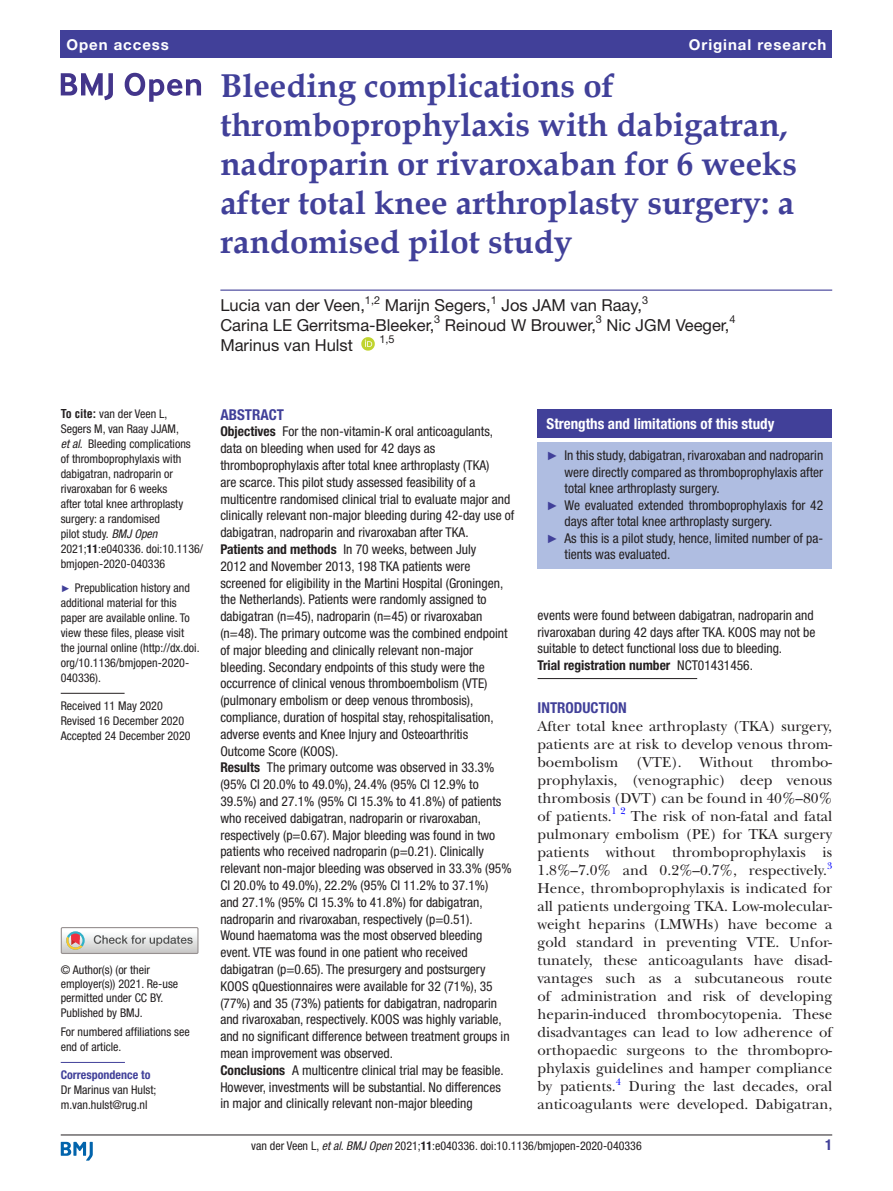
<style>
.page{position:relative;width:893px;height:1191px;background:#fff}
.page>*{position:absolute;margin:0;border:0;box-sizing:border-box;transform-origin:0 0}
.t1{font:700 33px/39px "Book Antiqua";color:#414099}
.t2{font:16.5px "Helvetica Neue LT Std";color:#231f20}
.t3{font:15px/18px "New Baskerville";color:#231f20;text-align:justify}
.t4{font:700 condensed 15px "Helvetica Neue LT Std";color:#fff}
.t5{font:700 15px "Helvetica Neue LT Std";letter-spacing:.065em;color:#fff}
.t6{font:700 condensed 15px "Helvetica Neue LT Std";color:#414099}
.t7{font:condensed 13.5px/16.8px "Helvetica Neue LT Std";color:#231f20}
.t8{font:condensed 12px/15px "Helvetica Neue LT Std";color:#231f20}
.t9{font:700 condensed 12px "Helvetica Neue LT Std";color:#414099}
.t10{font:10.95px "Helvetica Neue LT Std";color:#231f20}
.t11{font:9.9px "New Baskerville";color:#00f}
.s1{font-family:"Helvetica LT Std";font-weight:700}
.s2{font-style:italic}
.s3{font-weight:700}
.s4{font-family:"Arial";font-stretch:normal;font-size:9.75px;color:#414099}
.s5{font-family:"Arial";font-stretch:normal;font-size:12px;color:#414099}
</style>
<div class="page">
<hr style="left:61px;top:1134px;width:771px;height:1px;background:#231f20">
<svg style="left:61px;top:1141px;width:32px;height:19px"></svg>
<div style="left:61px;top:31px;width:771px;height:27px;background:#414099"></div>
<hr style="left:220px;top:289px;width:612px;height:2px;background:#414099">
<svg style="left:361px;top:337px;width:14px;height:14px"></svg>
<hr style="left:61px;top:693px;width:64px;height:1px;background:#231f20">
<hr style="left:61px;top:1062px;width:64px;height:1px;background:#414099">
<svg style="left:61px;top:73px;width:52px;height:27px"></svg>
<svg style="left:125px;top:73px;width:76px;height:29px"></svg>
<div style="left:61px;top:927px;width:138px;height:27px;border:1px solid #969090"></div>
<svg style="left:61px;top:927px;width:137px;height:26px"></svg>
<hr style="left:538px;top:678px;width:159px;height:1px;background:#231f20">
<div style="left:538px;top:409px;width:294px;height:29px;background:#414099"></div>
<div style="left:538px;top:442px;width:294px;height:126px;background:#afbde1"></div>
<p class="t5" style="left:66px;top:35px;width:104px">Open access</p>
<p class="t5" style="left:689px;top:35px;width:139px">Original research</p>
<h1 class="t1" style="left:220px;top:66px;width:578px">Bleeding complications of thromboprophylaxis with dabigatran, nadroparin or rivaroxaban for 6 weeks after total knee arthroplasty surgery: a randomised pilot study</h1>
<p class="t2" style="left:220px;top:296px;width:146px">Lucia van der Veen,</p>
<p class="t10" style="left:365px;top:293px;width:17px">1,2</p>
<p class="t2" style="left:385px;top:296px;width:108px">Marijn Segers,</p>
<p class="t10" style="left:491px;top:293px;width:8px">1</p>
<p class="t2" style="left:501px;top:296px;width:142px">Jos JAM van Raay,</p>
<p class="t10" style="left:642px;top:293px;width:8px">3</p>
<p class="t2" style="left:220px;top:315px;width:215px">Carina LE Gerritsma-Bleeker,</p>
<p class="t10" style="left:434px;top:313px;width:8px">3</p>
<p class="t2" style="left:445px;top:315px;width:152px">Reinoud W Brouwer,</p>
<p class="t10" style="left:596px;top:313px;width:8px">3</p>
<p class="t2" style="left:607px;top:315px;width:124px">Nic JGM Veeger,</p>
<p class="t10" style="left:729px;top:313px;width:8px">4</p>
<p class="t2" style="left:220px;top:335px;width:134px">Marinus van Hulst</p>
<p class="t10" style="left:379px;top:333px;width:17px">1,5</p>
<p class="t8" style="left:61px;top:406px;width:144px"><span class="s1">To cite:</span> van der Veen L,<br>Segers M, van Raay JJAM,<br><span class="s2">et al</span>. Bleeding complications<br>of thromboprophylaxis with dabigatran, nadroparin or rivaroxaban for 6 weeks<br>after total knee arthroplasty surgery: a randomised<br>pilot study. <span class="s2">BMJ Open<br></span>2021;<span class="s3">11</span>:e040336. doi:10.1136/ bmjopen-2020-040336</p>
<p class="t8" style="left:61px;top:580px;width:140px"><span class="s4">►</span> Prepublication history and additional material for this paper are available online. To view these files, please visit the journal online (http://dx.doi. org/10.1136/bmjopen-2020-<br>040336).</p>
<p class="t8" style="left:61px;top:698px;width:131px">Received 11 May 2020<br>Revised 16 December 2020<br>Accepted 24 December 2020</p>
<p class="t8" style="left:61px;top:962px;width:119px;line-height:14.4px">© Author(s) (or their employer(s)) 2021. Re-use permitted under CC BY.<br>Published by BMJ.</p>
<p class="t8" style="left:61px;top:1024px;width:130px">For numbered affiliations see end of article.</p>
<p class="t9" style="left:61px;top:1067px;width:91px">Correspondence to</p>
<p class="t8" style="left:61px;top:1082px;width:97px">Dr Marinus van Hulst; m.van.hulst@rug.nl</p>
<p class="t6" style="left:220px;top:405px;width:65px">ABSTRACT</p>
<p class="t7" style="left:220px;top:423px;width:296px"><span class="s3">Objectives</span> For the non-vitamin-K oral anticoagulants, data on bleeding when used for 42 days as thromboprophylaxis after total knee arthroplasty (TKA)<br>are scarce. This pilot study assessed feasibility of a multicentre randomised clinical trial to evaluate major and clinically relevant non-major bleeding during 42-day use of dabigatran, nadroparin and rivaroxaban after TKA.<br><span class="s3">Patients and methods</span> In 70 weeks, between July<br>2012 and November 2013, 198 TKA patients were screened for eligibility in the Martini Hospital (Groningen, the Netherlands). Patients were randomly assigned to dabigatran (n=45), nadroparin (n=45) or rivaroxaban (n=48). The primary outcome was the combined endpoint of major bleeding and clinically relevant non-major bleeding. Secondary endpoints of this study were the occurrence of clinical venous thromboembolism (VTE) (pulmonary embolism or deep venous thrombosis), compliance, duration of hospital stay, rehospitalisation, adverse events and Knee Injury and Osteoarthritis Outcome Score (KOOS).<br><span class="s3">Results</span> The primary outcome was observed in 33.3% (95% CI 20.0% to 49.0%), 24.4% (95% CI 12.9% to 39.5%) and 27.1% (95% CI 15.3% to 41.8%) of patients who received dabigatran, nadroparin or rivaroxaban, respectively (p=0.67). Major bleeding was found in two patients who received nadroparin (p=0.21). Clinically relevant non-major bleeding was observed in 33.3% (95% CI 20.0% to 49.0%), 22.2% (95% CI 11.2% to 37.1%)<br>and 27.1% (95% CI 15.3% to 41.8%) for dabigatran, nadroparin and rivaroxaban, respectively (p=0.51).<br>Wound haematoma was the most observed bleeding event. VTE was found in one patient who received dabigatran (p=0.65). The presurgery and postsurgery KOOS qQuestionnaires were available for 32 (71%), 35 (77%) and 35 (73%) patients for dabigatran, nadroparin and rivaroxaban, respectively. KOOS was highly variable, and no significant difference between treatment groups in mean improvement was observed.<br><span class="s3">Conclusions</span> A multicentre clinical trial may be feasible.<br>However, investments will be substantial. No differences<br>in major and clinically relevant non-major bleeding</p>
<p class="t4" style="left:547px;top:414px;width:229px">Strengths and limitations of this study</p>
<p class="t7" style="left:547px;top:447px;width:278px"><span class="s5">►</span> In this study, dabigatran, rivaroxaban and nadroparin</p>
<p class="t7" style="left:565px;top:463px;width:260px">were directly compared as thromboprophylaxis after</p>
<p class="t7" style="left:565px;top:480px;width:157px">total knee arthroplasty surgery.</p>
<p class="t7" style="left:547px;top:496px;width:278px"><span class="s5">►</span> We evaluated extended thromboprophylaxis for 42</p>
<p class="t7" style="left:565px;top:513px;width:209px">days after total knee arthroplasty surgery.</p>
<p class="t7" style="left:547px;top:529px;width:278px"><span class="s5">►</span> As this is a pilot study, hence, limited number of pa-</p>
<p class="t7" style="left:565px;top:546px;width:107px">tients was evaluated.</p>
<p class="t7" style="left:538px;top:607px;width:279px">events were found between dabigatran, nadroparin and rivaroxaban during 42 days after TKA. KOOS may not be suitable to detect functional loss due to bleeding.<br><span class="s3">Trial registration number</span> NCT01431456.</p>
<p class="t6" style="left:538px;top:699px;width:91px">INTRODUCTION</p>
<p class="t3" style="left:538px;top:717px;width:296px">After total knee arthroplasty (TKA) surgery, patients are at risk to develop venous throm&shy;boembolism (VTE). Without thrombo&shy;prophylaxis, (venographic) deep venous thrombosis (DVT) can be found in 40%–80% of patients.</p>
<p class="t11" style="left:612px;top:805px;width:15px">1 2</p>
<p class="t3" style="left:538px;top:807px;width:296px;text-indent:93px">The risk of non-fatal and fatal pulmonary embolism (PE) for TKA surgery patients without thromboprophylaxis is 1.8%–7.0% and 0.2%–0.7%, respectively.</p>
<p class="t11" style="left:827px;top:859px;width:7px">3</p>
<p class="t3" style="left:538px;top:879px;width:296px">Hence, thromboprophylaxis is indicated for all patients undergoing TKA. Low-molecular&shy;weight heparins (LMWHs) have become a gold standard in preventing VTE. Unfor&shy;tunately, these anticoagulants have disad&shy;vantages such as a subcutaneous route of administration and risk of developing heparin-induced thrombocytopenia. These disadvantages can lead to low adherence of orthopaedic surgeons to the thrombopro&shy;phylaxis guidelines and hamper compliance by patients.<sup>4</sup></p>
<p class="t3" style="left:538px;top:1077px;width:296px;text-align:right">During the last decades, oral anticoagulants were developed. Dabigatran,</p>
<p class="t8" style="left:251px;top:1137px;width:392px">van der Veen L, <span class="s2">et al</span>. <span class="s2">BMJ Open</span> 2021;<span class="s3">11</span>:e040336. doi:10.1136/bmjopen-2020-040336</p>
<p class="t6" style="left:825px;top:1135px;width:9px">1</p>
</div>
